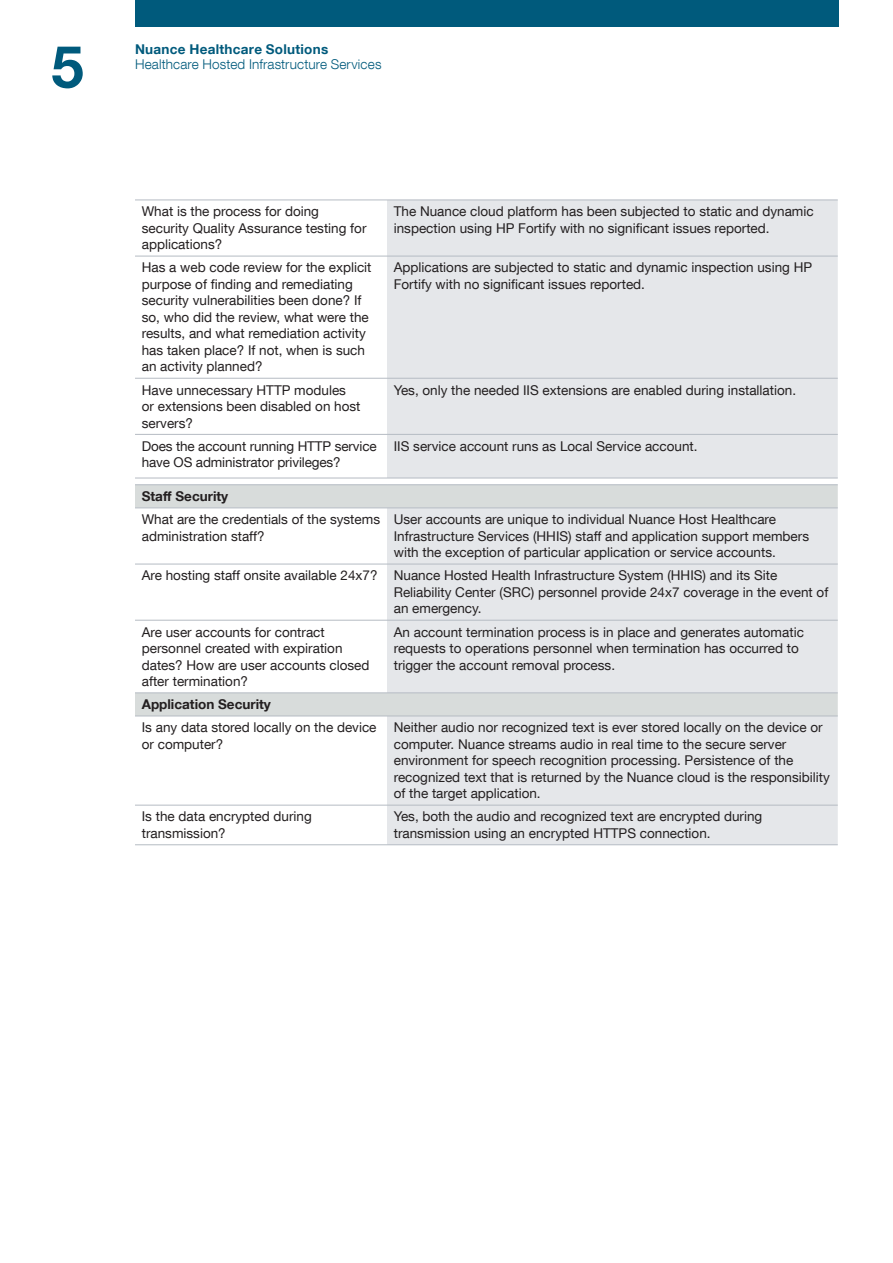
<style>
.page{position:relative;width:893px;height:1263px;background:#fff}
.page>*{position:absolute;margin:0;border:0;box-sizing:border-box;transform-origin:0 0}
.t1{font:700 58.5px "Helvetica Neue LT Com";color:#005a7c}
.t2{font:13.5px/16.5px "Helvetica Neue LT Com";color:#231f20}
.t3{font:300 13.5px "Helvetica Neue LT Com";letter-spacing:.01em;color:#005a7c}
.t4{font:700 13.5px "Helvetica Neue LT Com";color:#231f20}
.t5{font:700 13.5px "Helvetica Neue LT Com";letter-spacing:.02em;color:#005a7c}
</style>
<div class="page">
<div style="left:135px;top:0;width:704px;height:27px;background:#005a7c"></div>
<svg style="left:135px;top:255px;width:252px;height:223px"></svg>
<div style="left:387px;top:201px;width:451px;height:277px;background:#e5e7ea"></div>
<hr style="left:135px;top:200px;width:252px;height:1px;background:#b5bbc3">
<hr style="left:135px;top:256px;width:252px;height:1px;background:#b5bbc3">
<hr style="left:387px;top:200px;width:451px;height:1px;background:#b5bbc3">
<hr style="left:387px;top:256px;width:451px;height:1px;background:#b5bbc3">
<hr style="left:135px;top:378px;width:252px;height:1px;background:#b5bbc3">
<hr style="left:135px;top:434px;width:252px;height:1px;background:#b5bbc3">
<hr style="left:135px;top:478px;width:252px;height:1px;background:#b5bbc3">
<hr style="left:387px;top:378px;width:451px;height:1px;background:#b5bbc3">
<hr style="left:387px;top:434px;width:451px;height:1px;background:#b5bbc3">
<hr style="left:387px;top:478px;width:451px;height:1px;background:#b5bbc3">
<div style="left:135px;top:485px;width:703px;height:22px;background:#d8dcdb"></div>
<svg style="left:135px;top:508px;width:252px;height:297px"></svg>
<svg style="left:387px;top:508px;width:451px;height:336px;fill:#e5e7ea"></svg>
<hr style="left:135px;top:484px;width:252px;height:1px;background:#b5bbc3">
<hr style="left:387px;top:484px;width:451px;height:1px;background:#b5bbc3">
<hr style="left:135px;top:507px;width:252px;height:1px;background:#b5bbc3">
<hr style="left:135px;top:564px;width:252px;height:1px;background:#b5bbc3">
<hr style="left:387px;top:507px;width:451px;height:1px;background:#b5bbc3">
<hr style="left:387px;top:564px;width:451px;height:1px;background:#b5bbc3">
<hr style="left:135px;top:620px;width:252px;height:1px;background:#b5bbc3">
<hr style="left:387px;top:620px;width:451px;height:1px;background:#b5bbc3">
<hr style="left:135px;top:692px;width:252px;height:1px;background:#b5bbc3">
<hr style="left:387px;top:692px;width:451px;height:1px;background:#b5bbc3">
<hr style="left:135px;top:716px;width:252px;height:1px;background:#b5bbc3">
<hr style="left:135px;top:805px;width:252px;height:1px;background:#b5bbc3">
<hr style="left:387px;top:716px;width:451px;height:1px;background:#b5bbc3">
<hr style="left:387px;top:805px;width:451px;height:1px;background:#b5bbc3">
<hr style="left:135px;top:844px;width:252px;height:1px;background:#b5bbc3">
<hr style="left:387px;top:844px;width:451px;height:1px;background:#b5bbc3">
<h1 class="t1" style="left:51px;top:30px;width:34px">5</h1>
<p class="t5" style="left:135px;top:40px;width:195px">Nuance Healthcare Solutions</p>
<p class="t3" style="left:135px;top:56px;width:248px">Healthcare Hosted Infrastructure Services</p>
<p class="t2" style="left:142px;top:203px;width:226px">What is the process for doing security Quality Assurance testing for applications?</p>
<p class="t2" style="left:394px;top:203px;width:421px">The Nuance cloud platform has been subjected to static and dynamic inspection using HP Fortify with no significant issues reported.</p>
<p class="t2" style="left:142px;top:259px;width:231px">Has a web code review for the explicit purpose of finding and remediating security vulnerabilities been done? If so, who did the review, what were the results, and what remediation activity has taken place? If not, when is such an activity planned?</p>
<p class="t2" style="left:394px;top:259px;width:420px">Applications are subjected to static and dynamic inspection using HP<br>Fortify with no significant issues reported.</p>
<p class="t2" style="left:142px;top:381px;width:220px">Have unnecessary HTTP modules or extensions been disabled on host servers?</p>
<p class="t2" style="left:394px;top:381px;width:404px">Yes, only the needed IIS extensions are enabled during installation.</p>
<p class="t2" style="left:142px;top:437px;width:236px">Does the account running HTTP service have OS administrator privileges?</p>
<p class="t2" style="left:394px;top:437px;width:305px">IIS service account runs as Local Service account.</p>
<p class="t4" style="left:142px;top:488px;width:88px">Staff Security</p>
<p class="t2" style="left:142px;top:511px;width:240px">What are the credentials of the systems administration staff?</p>
<p class="t2" style="left:394px;top:511px;width:417px">User accounts are unique to individual Nuance Host Healthcare<br>Infrastructure Services (HHIS) staff and application support members with the exception of particular application or service accounts.</p>
<p class="t2" style="left:394px;top:567px;width:436px;text-indent:-252px">Are hosting staff onsite available 24x7? Nuance Hosted Health Infrastructure System (HHIS) and its Site<br>Reliability Center (SRC) personnel provide 24x7 coverage in the event of an emergency.</p>
<p class="t2" style="left:142px;top:623px;width:229px">Are user accounts for contract personnel created with expiration dates? How are user accounts closed after termination?</p>
<p class="t2" style="left:394px;top:623px;width:412px">An account termination process is in place and generates automatic requests to operations personnel when termination has occurred to trigger the account removal process.</p>
<p class="t4" style="left:142px;top:696px;width:131px">Application Security</p>
<p class="t2" style="left:142px;top:719px;width:236px">Is any data stored locally on the device or computer?</p>
<p class="t2" style="left:394px;top:719px;width:438px">Neither audio nor recognized text is ever stored locally on the device or computer. Nuance streams audio in real time to the secure server environment for speech recognition processing. Persistence of the recognized text that is returned by the Nuance cloud is the responsibility of the target application.</p>
<p class="t2" style="left:142px;top:808px;width:172px">Is the data encrypted during transmission?</p>
<p class="t2" style="left:394px;top:808px;width:370px">Yes, both the audio and recognized text are encrypted during transmission using an encrypted HTTPS connection.</p>
</div>
